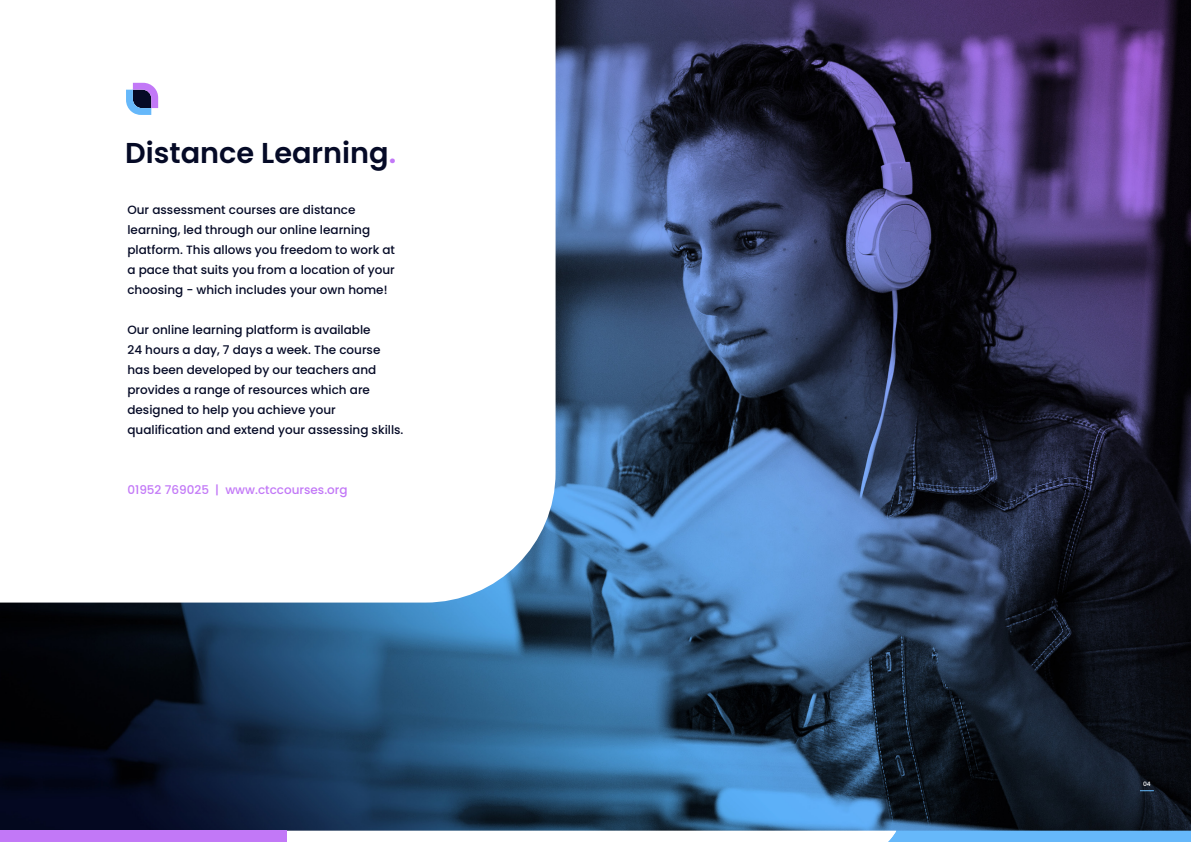
<style>
.page{position:relative;width:1191px;height:842px;background:#fff}
.page>*{position:absolute;margin:0;border:0;box-sizing:border-box;transform-origin:0 0}
.t1{font:600 28.8px "Poppins";color:#050a26}
.t2{font:500 12px/20px "Poppins";color:#050a26}
.t3{font:500 12px "Poppins";color:#c278f7}
.t4{font:500 6px "Poppins";color:#fff}
.s1{color:#c278f7}
</style>
<div class="page">
<img style="left:0;top:0;width:1191px;height:831px">
<svg style="left:0;top:0;width:555px;height:602px"></svg>
<svg style="left:126px;top:83px;width:32px;height:32px"></svg>
<div style="left:888px;top:831px;width:303px;height:11px;background:#66b8fa"></div>
<div style="left:0;top:831px;width:287px;height:11px;background:#c278f7"></div>
<svg style="left:1140px;top:790px;width:13px;height:1px"></svg>
<p class="t1" style="left:125px;top:137px;width:272px">Distance Learning<span class="s1">.</span></p>
<p class="t2" style="left:127px;top:200px;width:269px">Our assessment courses are distance learning, led through our online learning platform. This allows you freedom to work at</p>
<p class="t2" style="left:127px;top:260px;width:269px">a pace that suits you from a location of your</p>
<p class="t2" style="left:127px;top:280px;width:261px">choosing - which includes your own home!</p>
<p class="t2" style="left:127px;top:320px;width:245px">Our online learning platform is available</p>
<p class="t2" style="left:127px;top:340px;width:254px">24 hours a day, 7 days a week. The course</p>
<p class="t2" style="left:127px;top:360px;width:250px">has been developed by our teachers and provides a range of resources which are</p>
<p class="t2" style="left:127px;top:400px;width:277px">designed to help you achieve your qualification and extend your assessing skills.</p>
<p class="t3" style="left:127px;top:483px;width:222px">01952 769025 | www.ctccourses.org</p>
<p class="t4" style="left:1143px;top:781px;width:9px">04</p>
</div>
